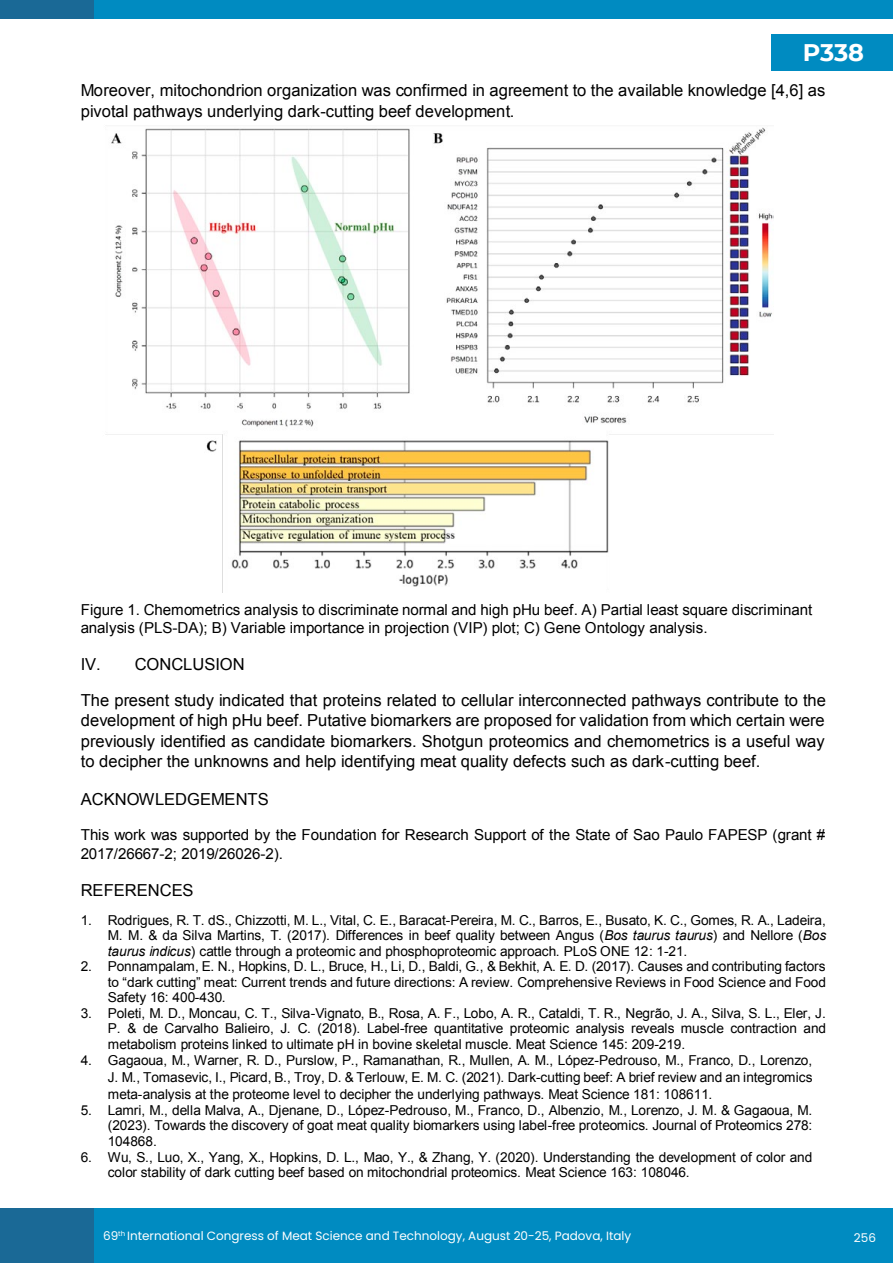
<style>
.page{position:relative;width:893px;height:1263px;background:#fff}
.page>*{position:absolute;margin:0;border:0;box-sizing:border-box;transform-origin:0 0}
.t1{font:700 24px "Montserrat";color:#fff}
.t2{font:16.5px/20.5px "Arial";color:#000}
.t3{font:15.15px/18.3px "Arial";letter-spacing:-.01em;color:#000}
.t4{font:13.65px/15.5px "Arial";letter-spacing:-.005em;color:#000;text-align:justify}
.t5{font:12px "Poppins";color:#fff}
.s1{font-style:italic}
.s2{font-style:inherit}
</style>
<div class="page">
<img style="left:105px;top:127px;width:669px;height:466px">
<div style="left:94px;top:0;width:799px;height:19px;background:#008bc1"></div>
<div style="left:0;top:0;width:94px;height:19px;background:#1a6996"></div>
<div style="left:94px;top:1209px;width:799px;height:54px;background:#008bc1"></div>
<div style="left:0;top:1209px;width:94px;height:54px;background:#1a6996"></div>
<div style="left:772px;top:34px;width:121px;height:36px;background:#008bc1"></div>
<h1 class="t1" style="left:803px;top:35px;width:63px">P338</h1>
<p class="t2" style="left:81px;top:80px;width:746px">Moreover, mitochondrion organization was confirmed in agreement to the available knowledge [4,6] as pivotal pathways underlying dark-cutting beef development.</p>
<p class="t3" style="left:81px;top:600px;width:733px">Figure 1. Chemometrics analysis to discriminate normal and high pHu beef. A) Partial least square discriminant analysis (PLS-DA); B) Variable importance in projection (VIP) plot; C) Gene Ontology analysis.</p>
<p class="t2" style="left:81px;top:646px;width:747px;line-height:36px">IV. CONCLUSION<br>The present study indicated that proteins related to cellular interconnected pathways contribute to the</p>
<p class="t2" style="left:81px;top:710px;width:746px;text-align:justify">development of high pHu beef. Putative biomarkers are proposed for validation from which certain were previously identified as candidate biomarkers. Shotgun proteomics and chemometrics is a useful way to decipher the unknowns and help identifying meat quality defects such as dark-cutting beef.</p>
<p class="t2" style="left:81px;top:789px;width:190px">ACKNOWLEDGEMENTS</p>
<p class="t3" style="left:81px;top:826px;width:746px;line-height:18.8px">This work was supported by the Foundation for Research Support of the State of Sao Paulo FAPESP (grant #<br>2017/26667-2; 2019/26026-2).</p>
<p class="t2" style="left:81px;top:880px;width:114px">REFERENCES</p>
<p class="t4" style="left:108px;top:912px;width:720px;text-indent:-27px">1. Rodrigues, R. T. dS., Chizzotti, M. L., Vital, C. E., Baracat-Pereira, M. C., Barros, E., Busato, K. C., Gomes, R. A., Ladeira, M. M. &amp; da Silva Martins, T. (2017). Differences in beef quality between Angus (<span class="s1">Bos taurus taurus</span>) and Nellore (<span class="s1">Bos taurus indicus</span>) cattle through a proteomic and phosphoproteomic approach. PLoS ONE 12: 1-21.</p>
<p class="t4" style="left:108px;top:959px;width:720px;text-indent:-27px">2. Ponnampalam, E. N., Hopkins, D. L., Bruce, H., Li, D., Baldi, G., &amp; Bekhit, A. E. D. (2017). Causes and contributing factors <span class="s2">to “dark cutting” meat: Current trends and future directions: A review.</span> Comprehensive Reviews in Food Science and Food Safety 16: 400-430.</p>
<p class="t4" style="left:108px;top:1005px;width:720px;text-indent:-27px">3. Poleti, M. D., Moncau, C. T., Silva-Vignato, B., Rosa, A. F., Lobo, A. R., Cataldi, T. R., Negrão, J. A., Silva, S. L., Eler, J.<br>P. &amp; de Carvalho Balieiro, J. C. (2018). Label-free quantitative proteomic analysis reveals muscle contraction and metabolism proteins linked to ultimate pH in bovine skeletal muscle. Meat Science 145: 209-219.</p>
<p class="t4" style="left:108px;top:1052px;width:706px;line-height:16.8px;text-indent:-27px">4. Gagaoua, M., Warner, R. D., Purslow, P., Ramanathan, R., Mullen, A. M., López-Pedrouso, M., Franco, D., Lorenzo, J. M., Tomasevic, I., Picard, B., Troy, D. &amp; Terlouw, E. M. C. (2021). Dark-cutting beef: A brief review and an integromics meta-analysis at the proteome level to decipher the underlying pathways. Meat Science 181: 108611.</p>
<p class="t4" style="left:108px;top:1102px;width:706px;text-indent:-27px">5. Lamri, M., della Malva, A., Djenane, D., López-Pedrouso, M., Franco, D., Albenzio, M., Lorenzo, J. M. &amp; Gagaoua, M. (2023). Towards the discovery of goat meat quality biomarkers using label-free proteomics. Journal of Proteomics 278:<br>104868.</p>
<p class="t4" style="left:108px;top:1149px;width:706px;text-indent:-27px">6. Wu, S., Luo, X., Yang, X., Hopkins, D. L., Mao, Y., &amp; Zhang, Y. (2020). Understanding the development of color and color stability of dark cutting beef based on mitochondrial proteomics. Meat Science 163: 108046.</p>
<p class="t5" style="left:103px;top:1228px;width:530px">69<sup>th</sup> International Congress of Meat Science and Technology, August 20-25, Padova, Italy</p>
<p class="t5" style="left:854px;top:1231px;width:24px">256</p>
</div>
